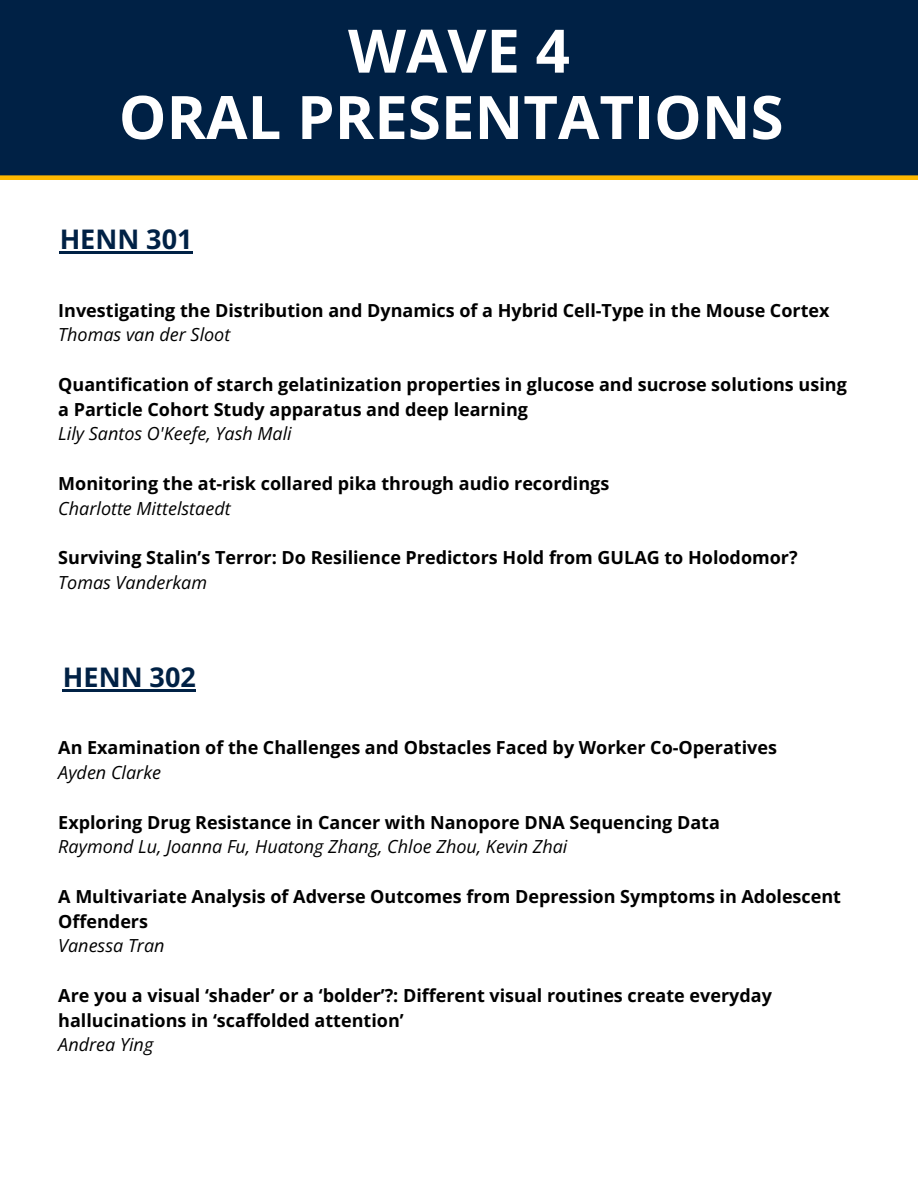
<style>
.page{position:relative;width:918px;height:1188px;background:#fff}
.page>*{position:absolute;margin:0;border:0;box-sizing:border-box;transform-origin:0 0}
.t1{font:700 60px/66.3px "Open Sans";color:#fff;text-align:center}
.t2{font:700 27px "Open Sans";color:#002145}
.t3{font:700 18px/24.8px "Open Sans";color:#000}
.t4{font:italic 18px "Open Sans";color:#000}
</style>
<div class="page">
<div style="left:0;top:0;width:918px;height:180px;background:#002145"></div>
<hr style="left:60px;top:251px;width:133px;height:3px;background:#002145">
<hr style="left:63px;top:689px;width:133px;height:2px;background:#002145">
<h1 class="t1" style="left:119px;top:16px;width:666px">WAVE 4<br>ORAL PRESENTATIONS</h1>
<h2 class="t2" style="left:60px;top:220px;width:134px">HENN 301</h2>
<p class="t3" style="left:58px;top:297px;width:773px">Investigating the Distribution and Dynamics of a Hybrid Cell-Type in the Mouse Cortex</p>
<p class="t4" style="left:58px;top:322px;width:174px">Thomas van der Sloot</p>
<p class="t3" style="left:58px;top:372px;width:790px">Quantification of starch gelatinization properties in glucose and sucrose solutions using a Particle Cohort Study apparatus and deep learning</p>
<p class="t4" style="left:58px;top:421px;width:235px">Lily Santos O'Keefe, Yash Mali</p>
<p class="t3" style="left:58px;top:471px;width:553px">Monitoring the at-risk collared pika through audio recordings</p>
<p class="t4" style="left:58px;top:496px;width:174px">Charlotte Mittelstaedt</p>
<p class="t3" style="left:58px;top:545px;width:741px">Surviving Stalin’s Terror: Do Resilience Predictors Hold from GULAG to Holodomor?</p>
<p class="t4" style="left:58px;top:570px;width:150px">Tomas Vanderkam</p>
<h2 class="t2" style="left:63px;top:658px;width:134px">HENN 302</h2>
<p class="t3" style="left:58px;top:735px;width:720px">An Examination of the Challenges and Obstacles Faced by Worker Co-Operatives</p>
<p class="t4" style="left:58px;top:760px;width:104px">Ayden Clarke</p>
<p class="t3" style="left:58px;top:809px;width:663px">Exploring Drug Resistance in Cancer with Nanopore DNA Sequencing Data</p>
<p class="t4" style="left:58px;top:834px;width:511px">Raymond Lu, Joanna Fu, Huatong Zhang, Chloe Zhou, Kevin Zhai</p>
<p class="t3" style="left:58px;top:883px;width:784px">A Multivariate Analysis of Adverse Outcomes from Depression Symptoms in Adolescent<br>Offenders</p>
<p class="t4" style="left:58px;top:933px;width:108px">Vanessa Tran</p>
<p class="t3" style="left:58px;top:982px;width:715px">Are you a visual ‘shader’ or a ‘bolder’?: Different visual routines create everyday hallucinations in ‘scaffolded attention’</p>
<p class="t4" style="left:58px;top:1032px;width:97px">Andrea Ying</p>
</div>
